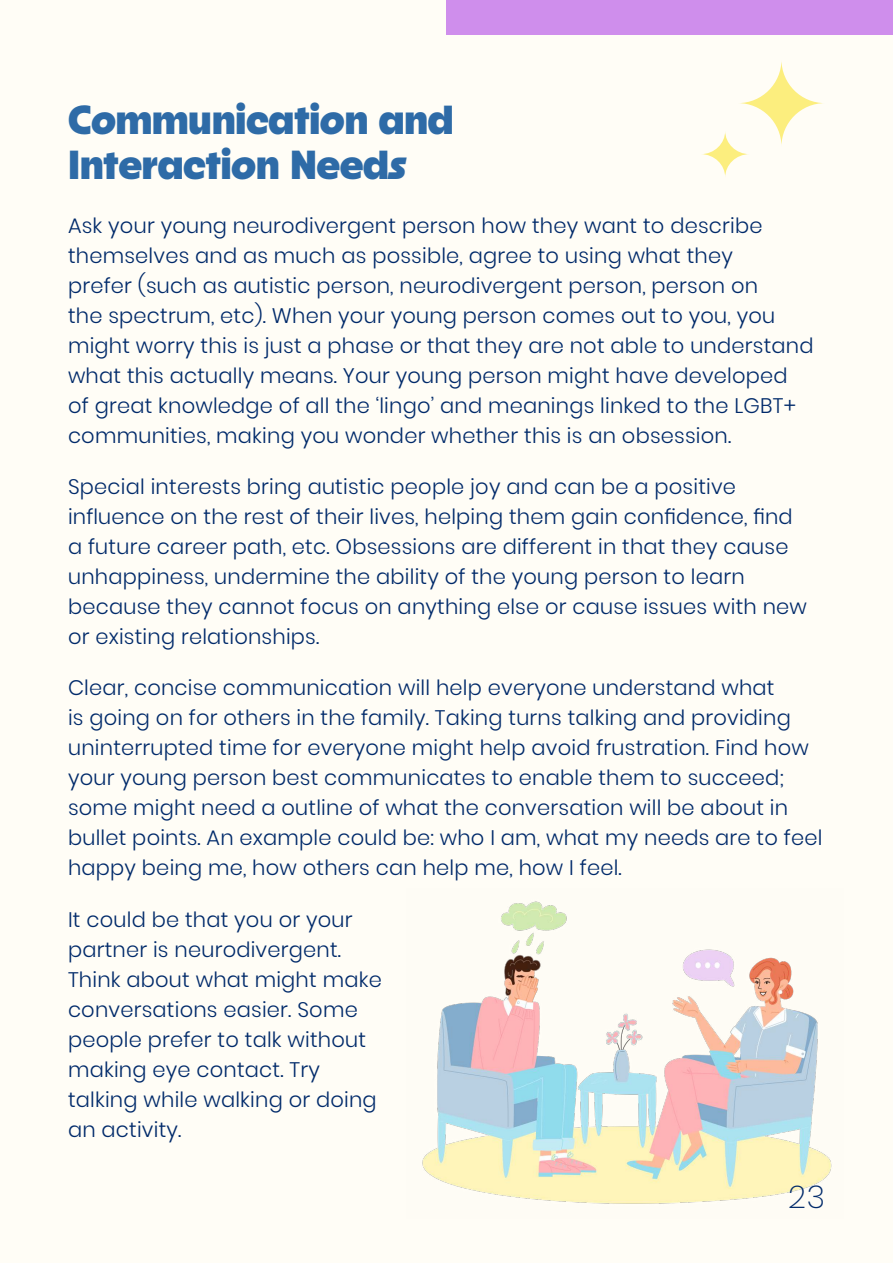
<style>
.page{position:relative;width:893px;height:1263px;background:#fffdf6}
.page>*{position:absolute;margin:0;border:0;box-sizing:border-box;transform-origin:0 0}
.t1{font:900 40.5px/45px "Neighbor";color:#2e6ba7}
.t2{font:200 31.5px "Poppins";color:#012a6a}
.t3{font:300 21px/30px "Poppins";letter-spacing:.01em;color:#012a6a}
.s1{font-style:italic}
</style>
<div class="page">
<div style="left:446px;top:0;width:447px;height:34px;background:#cf8eec"></div>
<img style="left:422px;top:901px;width:410px;height:303px">
<svg style="left:738px;top:60px;width:87px;height:87px"></svg>
<svg style="left:701px;top:131px;width:49px;height:47px"></svg>
<h1 class="t1" style="left:68px;top:96px;width:387px">C<span class="s1">o</span>mmunicati<span class="s1">o</span>n and<br>Interacti<span class="s1">o</span>n Need<span class="s1">s</span></h1>
<p class="t3" style="left:68px;top:210px;width:747px">Ask your young neurodivergent person how they want to describe themselves and as much as possible, agree to using what they<br>prefer (such as autistic person, neurodivergent person, person on<br>the spectrum, etc). When your young person comes out to you, you might worry this is just a phase or that they are not able to understand what this actually means. Your young person might have developed of great knowledge of all the ‘lingo’ and meanings linked to the LGBT+ communities, making you wonder whether this is an obsession.</p>
<p class="t3" style="left:68px;top:472px;width:740px">Special interests bring autistic people joy and can be a positive influence on the rest of their lives, helping them gain confidence, find a future career path, etc. Obsessions are different in that they cause unhappiness, undermine the ability of the young person to learn because they cannot focus on anything else or cause issues with new or existing relationships.</p>
<p class="t3" style="left:68px;top:673px;width:756px">Clear, concise communication will help everyone understand what<br>is going on for others in the family. Taking turns talking and providing uninterrupted time for everyone might help avoid frustration. Find how your young person best communicates to enable them to succeed; some might need a outline of what the conversation will be about in bullet points. An example could be: who I am, what my needs are to feel happy being me, how others can help me, how I feel.</p>
<p class="t3" style="left:68px;top:904px;width:315px">It could be that you or your partner is neurodivergent.<br>Think about what might make conversations easier. Some people prefer to talk without making eye contact. Try talking while walking or doing an activity.</p>
<h2 class="t2" style="left:788px;top:1178px;width:38px">23</h2>
</div>
